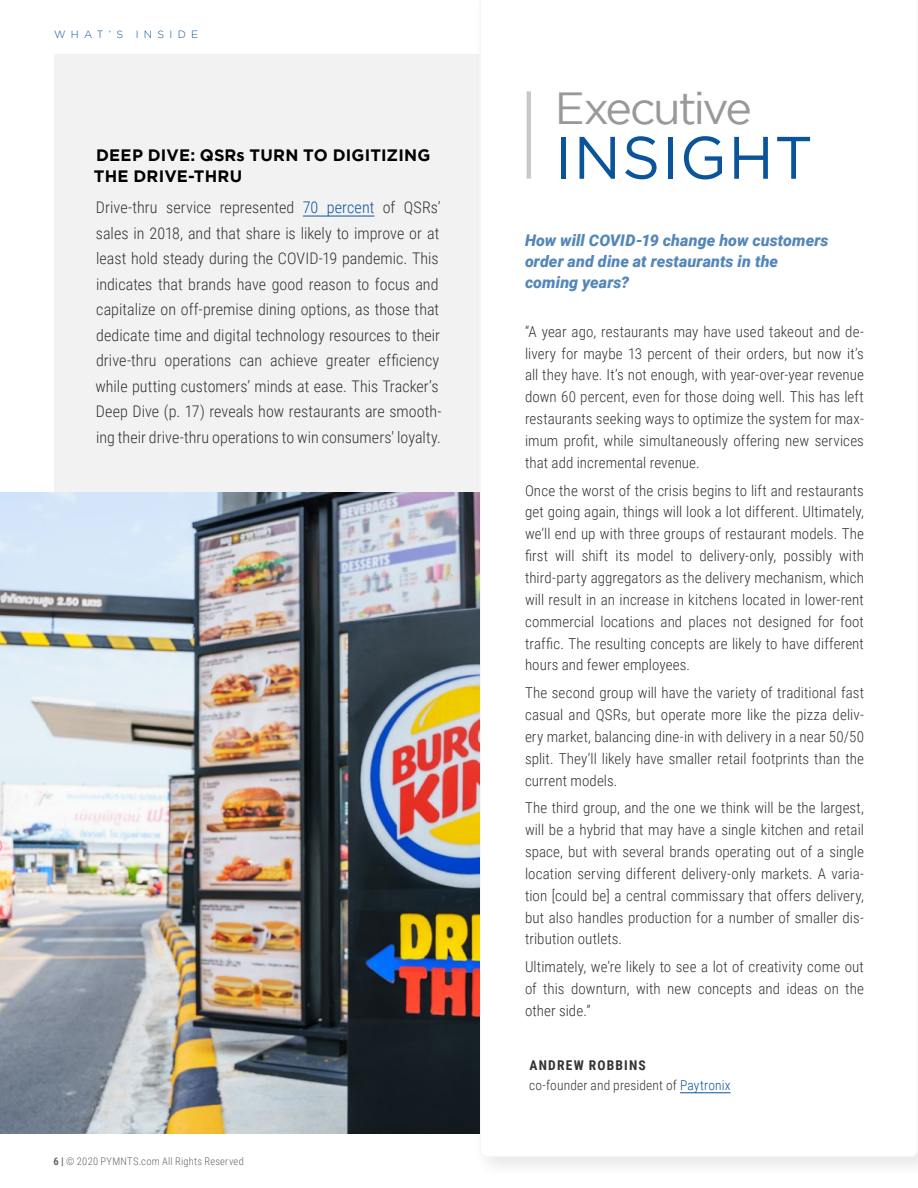
<style>
.page{position:relative;width:918px;height:1188px;background:#fff}
.page>*{position:absolute;margin:0;border:0;box-sizing:border-box;transform-origin:0 0}
.t1{font:59.85px "Gotham";letter-spacing:.02em;color:#0a549c}
.t2{font:44.85px "Gotham";letter-spacing:-.06em;color:#999}
.t3{font:700 16.5px/21px "Gotham";letter-spacing:.01em;color:#000}
.t4{font:300 16.05px/25.5px "Roboto Condensed";color:#333}
.t5{font:italic 900 16.05px/21px "Roboto";letter-spacing:.005em;color:#5487b9}
.t6{font:300 15px/21.9px "Roboto Condensed";letter-spacing:.005em;color:#333;text-align:justify}
.t7{font:300 13.5px/19.5px "Roboto Condensed";letter-spacing:.01em;color:#333}
.t8{font:300 10.5px "Roboto Condensed";letter-spacing:.025em;color:#666}
.t9{font:300 10.5px "Gotham";letter-spacing:.505em;color:#0a549c}
.s1{color:#0a549c}
.s2{font-weight:700}
</style>
<div class="page">
<div style="left:54px;top:54px;width:810px;height:1080px;background:#f2f2f2"></div>
<hr style="left:303px;top:216px;width:71px;height:1px;background:#0a549c">
<div style="left:472px;top:0;width:446px;height:1179px;background:#f6f6f6"></div>
<div style="left:479px;top:0;width:437px;height:1155px;background:#fff"></div>
<div style="left:513px;top:81px;width:31px;height:99px;background:#000;opacity:.2"></div>
<hr style="left:680px;top:1092px;width:51px;height:1px;background:#0a549c">
<img style="left:0;top:492px;width:479px;height:642px">
<p class="t9" style="left:54px;top:28px;width:146px">WHAT’S INSIDE</p>
<p class="t3" style="left:94px;top:144px;width:338px">DEEP DIVE: QSRs TURN TO DIGITIZING<br>THE DRIVE-THRU</p>
<p class="t4" style="left:95px;top:194px;width:348px">Drive-thru service represented <span class="s1">70 percent</span> of QSRs’ sales in 2018, and that share is likely to improve or at least hold steady during the COVID-19 pandemic. This indicates that brands have good reason to focus and capitalize on off-premise dining options, as those that dedicate time and digital technology resources to their drive-thru operations can achieve greater efficiency while putting customers’ minds at ease. This Tracker’s Deep Dive (p. 17) reveals how restaurants are smooth&shy;ing their drive-thru operations to win consumers' loyalty.</p>
<p class="t8" style="left:53px;top:1154px;width:192px"><span class="s2">6 |</span> © 2020 PYMNTS.com All Rights Reserved</p>
<h2 class="t2" style="left:555px;top:83px;width:199px">Executive</h2>
<h1 class="t1" style="left:555px;top:124px;width:260px">INSIGHT</h1>
<p class="t5" style="left:525px;top:229px;width:305px">How will COVID-19 change how customers order and dine at restaurants in the coming years?</p>
<p class="t6" style="left:525px;top:320px;width:340px">“A year ago, restaurants may have used takeout and de&shy;livery for maybe 13 percent of their orders, but now it’s all they have. It’s not enough, with year-over-year revenue down 60 percent, even for those doing well. This has left restaurants seeking ways to optimize the system for max&shy;imum profit, while simultaneously offering new services that add incremental revenue.</p>
<p class="t6" style="left:525px;top:479px;width:341px">Once the worst of the crisis begins to lift and restaurants get going again, things will look a lot different. Ultimately, we’ll end up with three groups of restaurant models. The first will shift its model to delivery-only, possibly with third-party aggregators as the delivery mechanism, which will result in an increase in kitchens located in lower-rent commercial locations and places not designed for foot traffic. The resulting concepts are likely to have different hours and fewer employees.</p>
<p class="t6" style="left:525px;top:681px;width:341px">The second group will have the variety of traditional fast casual and QSRs, but operate more like the pizza deliv&shy;ery market, balancing dine-in with delivery in a near 50/50 split. They’ll likely have smaller retail footprints than the current models.</p>
<p class="t6" style="left:525px;top:797px;width:341px">The third group, and the one we think will be the largest, will be a hybrid that may have a single kitchen and retail space, but with several brands operating out of a single location serving different delivery-only markets. A varia&shy;tion [could be] a central commissary that offers delivery, but also handles production for a number of smaller dis&shy;tribution outlets.</p>
<p class="t6" style="left:525px;top:955px;width:340px">Ultimately, we’re likely to see a lot of creativity come out of this downturn, with new concepts and ideas on the other side.”</p>
<p class="t7" style="left:529px;top:1055px;width:203px"><span class="s2">ANDREW ROBBINS<br></span>co-founder and president of <span class="s1">Paytronix</span></p>
</div>
